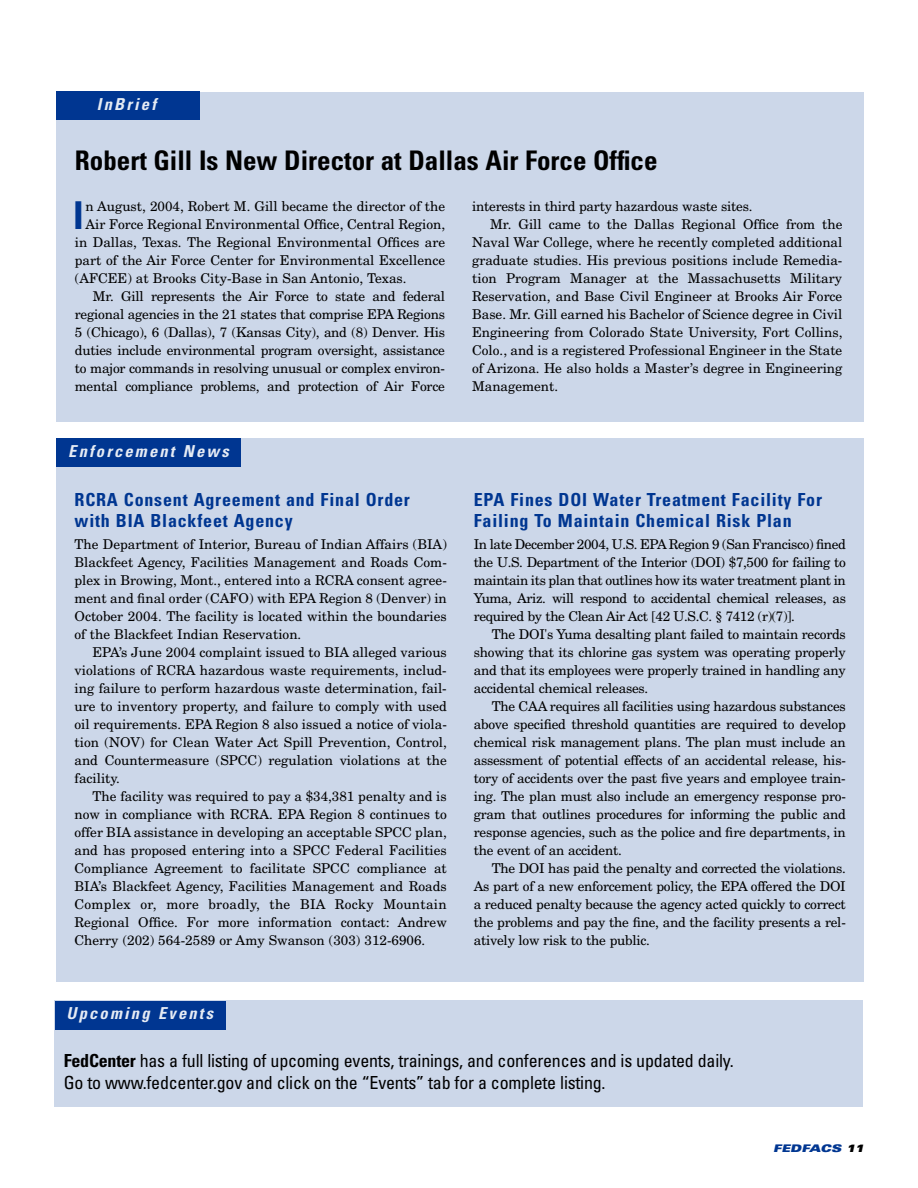
<style>
.page{position:relative;width:918px;height:1188px;background:#fff}
.page>*{position:absolute;margin:0;border:0;box-sizing:border-box;transform-origin:0 0}
.t1{font:700 condensed 38.4px "Univers";color:#003691}
.t2{font:700 condensed 27px "Univers";color:#000}
.t3{font:condensed 18px/22.5px "Univers";letter-spacing:-.015em;color:#000}
.t4{font:700 condensed 18px/21px "Univers";letter-spacing:.045em;color:#003691}
.t5{font:italic 700 condensed 16.5px "Univers";letter-spacing:.135em;color:#e5ebf4}
.t6{font:13.5px/18px "New Century Schlbk";color:#000;text-align:justify}
.t7{font:italic 900 expanded 10.5px "Univers";color:#003691}
.s1{font-weight:700}
.s2{color:#000}
</style>
<div class="page">
<div style="left:57px;top:439px;width:807px;height:543px;background:#ccd7e9"></div>
<div style="left:57px;top:439px;width:184px;height:28px;background:#003691"></div>
<div style="left:56px;top:92px;width:808px;height:329px;background:#ccd7e9"></div>
<div style="left:56px;top:92px;width:143px;height:28px;background:#003691"></div>
<div style="left:55px;top:1001px;width:808px;height:106px;background:#ccd7e9"></div>
<div style="left:55px;top:1001px;width:171px;height:28px;background:#003691"></div>
<p class="t5" style="left:97px;top:98px;width:61px">InBrief</p>
<h4 class="t2" style="left:75px;top:150px;width:584px">Robert Gill Is New Director at Dallas Air Force Office</h4>
<p class="t1" style="left:73px;top:201px;width:12px">I</p>
<p class="t6" style="left:86px;top:197px;width:361px">n August, 2004, Robert M. Gill became the director of the</p>
<p class="t6" style="left:472px;top:197px;width:282px">interests in third party hazardous waste sites.</p>
<p class="t6" style="left:472px;top:215px;width:372px;text-indent:18px">Mr. Gill came to the Dallas Regional Office from the Naval War College, where he recently completed additional graduate studies. His previous positions include Remedia&shy;tion Program Manager at the Massachusetts Military Reservation, and Base Civil Engineer at Brooks Air Force Base. Mr. Gill earned his Bachelor of Science degree in Civil Engineering from Colorado State University, Fort Collins, Colo., and is a registered Professional Engineer in the State of Arizona. He also holds a Master’s degree in Engineering Management.</p>
<p class="t6" style="left:86px;top:215px;width:361px">Air Force Regional Environmental Office, Central Region,</p>
<p class="t6" style="left:75px;top:233px;width:372px">in Dallas, Texas. The Regional Environmental Offices are</p>
<p class="t6" style="left:75px;top:251px;width:372px">part of the Air Force Center for Environmental Excellence</p>
<p class="t6" style="left:75px;top:269px;width:333px">(AFCEE) at Brooks City-Base in San Antonio, Texas.</p>
<p class="t6" style="left:75px;top:287px;width:372px;text-indent:18px">Mr. Gill represents the Air Force to state and federal regional agencies in the 21 states that comprise EPA Regions 5 (Chicago), 6 (Dallas), 7 (Kansas City), and (8) Denver. His duties include environmental program oversight, assistance to major commands in resolving unusual or complex environ&shy;mental compliance problems, and protection of Air Force</p>
<p class="t5" style="left:68px;top:445px;width:162px">Enforcement News</p>
<h5 class="t4" style="left:75px;top:490px;width:337px">RCRA Consent Agreement and Final Order with BIA Blackfeet Agency</h5>
<p class="t6" style="left:75px;top:535px;width:374px">The Department of Interior, Bureau of Indian Affairs (BIA)<br>Blackfeet Agency, Facilities Management and Roads Com&shy;plex in Browing, Mont., entered into a RCRA consent agree&shy;ment and final order (CAFO) with EPA Region 8 (Denver) in October 2004. The facility is located within the boundaries of the Blackfeet Indian Reservation.</p>
<p class="t6" style="left:75px;top:643px;width:374px;text-indent:18px">EPA’s June 2004 complaint issued to BIA alleged various violations of RCRA hazardous waste requirements, includ&shy;ing failure to perform hazardous waste determination, fail&shy;ure to inventory property, and failure to comply with used oil requirements. EPA Region 8 also issued a notice of viola&shy;tion (NOV) for Clean Water Act Spill Prevention, Control, and Countermeasure (SPCC) regulation violations at the facility.</p>
<p class="t6" style="left:75px;top:787px;width:374px;text-indent:18px">The facility was required to pay a $34,381 penalty and is now in compliance with RCRA. EPA Region 8 continues to offer BIA assistance in developing an acceptable SPCC plan, and has proposed entering into a SPCC Federal Facilities Compliance Agreement to facilitate SPCC compliance at BIA’s Blackfeet Agency, Facilities Management and Roads Complex or, more broadly, the BIA Rocky Mountain Regional Office. For more information contact: Andrew Cherry (202) 564-2589 or Amy Swanson (303) 312-6906.</p>
<h5 class="t4" style="left:474px;top:490px;width:350px">EPA Fines DOI Water Treatment Facility For<br>Failing To Maintain Chemical Risk Plan</h5>
<p class="t6" style="left:474px;top:535px;width:374px">In late December 2004, U.S. EPA Region 9 (San Francisco) fined the U.S. Department of the Interior (DOI) $7,500 for failing to maintain its plan that outlines how its water treatment plant in Yuma, Ariz. will respond to accidental chemical releases, as required by the Clean Air Act [42 U.S.C. § 7412 (r)(7)].</p>
<p class="t6" style="left:474px;top:625px;width:374px;text-indent:18px">The DOI's Yuma desalting plant failed to maintain records showing that its chlorine gas system was operating properly and that its employees were properly trained in handling any accidental chemical releases.</p>
<p class="t6" style="left:474px;top:697px;width:374px;text-indent:18px">The CAA requires all facilities using hazardous substances above specified threshold quantities are required to develop chemical risk management plans. The plan must include an assessment of potential effects of an accidental release, his&shy;tory of accidents over the past five years and employee train&shy;ing. The plan must also include an emergency response pro&shy;gram that outlines procedures for informing the public and response agencies, such as the police and fire departments, in the event of an accident.</p>
<p class="t6" style="left:474px;top:859px;width:374px;text-indent:18px">The DOI has paid the penalty and corrected the violations.<br>As part of a new enforcement policy, the EPA offered the DOI a reduced penalty because the agency acted quickly to correct the problems and pay the fine, and the facility presents a rel&shy;atively low risk to the public.</p>
<h6 class="t5" style="left:66px;top:1007px;width:148px">Upcoming Events</h6>
<p class="t3" style="left:64px;top:1051px;width:672px"><span class="s1">FedCenter</span> has a full listing of upcoming events, trainings, and conferences and is updated daily.<br>Go to www.fedcenter.gov and click on the “Events” tab for a complete listing.</p>
<p class="t7" style="left:773px;top:1145px;width:92px">FEDFACS <span class="s2">11</span></p>
</div>
